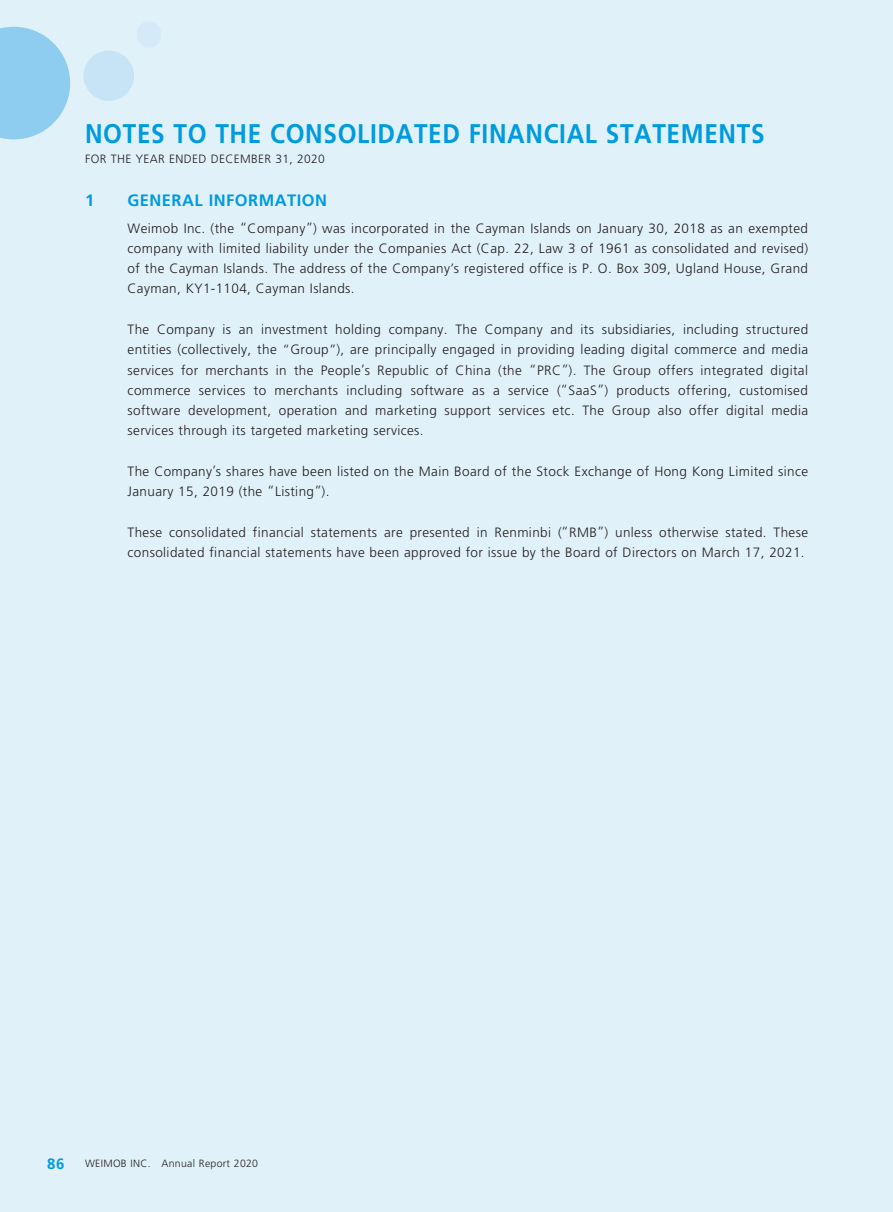
<style>
.page{position:relative;width:893px;height:1212px;background:#e1f1fa}
.page>*{position:absolute;margin:0;border:0;box-sizing:border-box;transform-origin:0 0}
.t1{font:700 27px "Frutiger LT Std";letter-spacing:.03em;color:#009bde;scale:.9 1}
.t2{font:700 16.5px "Frutiger LT Std";letter-spacing:.03em;color:#009bde}
.t3{font:700 15px "Frutiger LT Std";color:#009bde}
.t4{font:300 13.5px/20.2px "Frutiger LT Std";letter-spacing:.03em;color:#231f20;text-align:justify}
.t5{font:300 12px "Frutiger LT Std";letter-spacing:.03em;color:#231f20}
.t6{font:300 10.5px "Frutiger LT Std";letter-spacing:.03em;color:#231f20}
</style>
<div class="page">
<svg style="left:0;top:27px;width:70px;height:112px"></svg>
<div style="left:84px;top:50px;width:50px;height:51px;background:#c7e4f6;border-radius:50%"></div>
<div style="left:137px;top:21px;width:24px;height:27px;background:#d4eaf8;border-radius:50%"></div>
<h1 class="t1" style="left:85px;top:118px;width:756px">NOTES TO THE CONSOLIDATED FINANCIAL STATEMENTS</h1>
<p class="t5" style="left:85px;top:152px;width:241px">FOR THE YEAR ENDED DECEMBER 31, 2020</p>
<p class="t2" style="left:85px;top:191px;width:11px">1</p>
<p class="t2" style="left:128px;top:191px;width:201px">GENERAL INFORMATION</p>
<p class="t4" style="left:128px;top:218px;width:682px">Weimob Inc. (the “Company”) was incorporated in the Cayman Islands on January 30, 2018 as an exempted company with limited liability under the Companies Act (Cap. 22, Law 3 of 1961 as consolidated and revised) of the Cayman Islands. The address of the Company’s registered office is P. O. Box 309, Ugland House, Grand Cayman, KY1-1104, Cayman Islands.</p>
<p class="t4" style="left:128px;top:319px;width:682px">The Company is an investment holding company. The Company and its subsidiaries, including structured entities (collectively, the “Group”), are principally engaged in providing leading digital commerce and media services for merchants in the People’s Republic of China (the “PRC”). The Group offers integrated digital commerce services to merchants including software as a service (“SaaS”) products offering, customised software development, operation and marketing support services etc. The Group also offer digital media services through its targeted marketing services.</p>
<p class="t4" style="left:128px;top:461px;width:682px">The Company’s shares have been listed on the Main Board of the Stock Exchange of Hong Kong Limited since<br>January 15, 2019 (the “Listing”).</p>
<p class="t4" style="left:128px;top:522px;width:682px">These consolidated financial statements are presented in Renminbi (“RMB”) unless otherwise stated. These consolidated financial statements have been approved for issue by the Board of Directors on March 17, 2021.</p>
<p class="t3" style="left:47px;top:1154px;width:19px">86</p>
<p class="t6" style="left:85px;top:1158px;width:175px">WEIMOB INC. Annual Report 2020</p>
</div>
